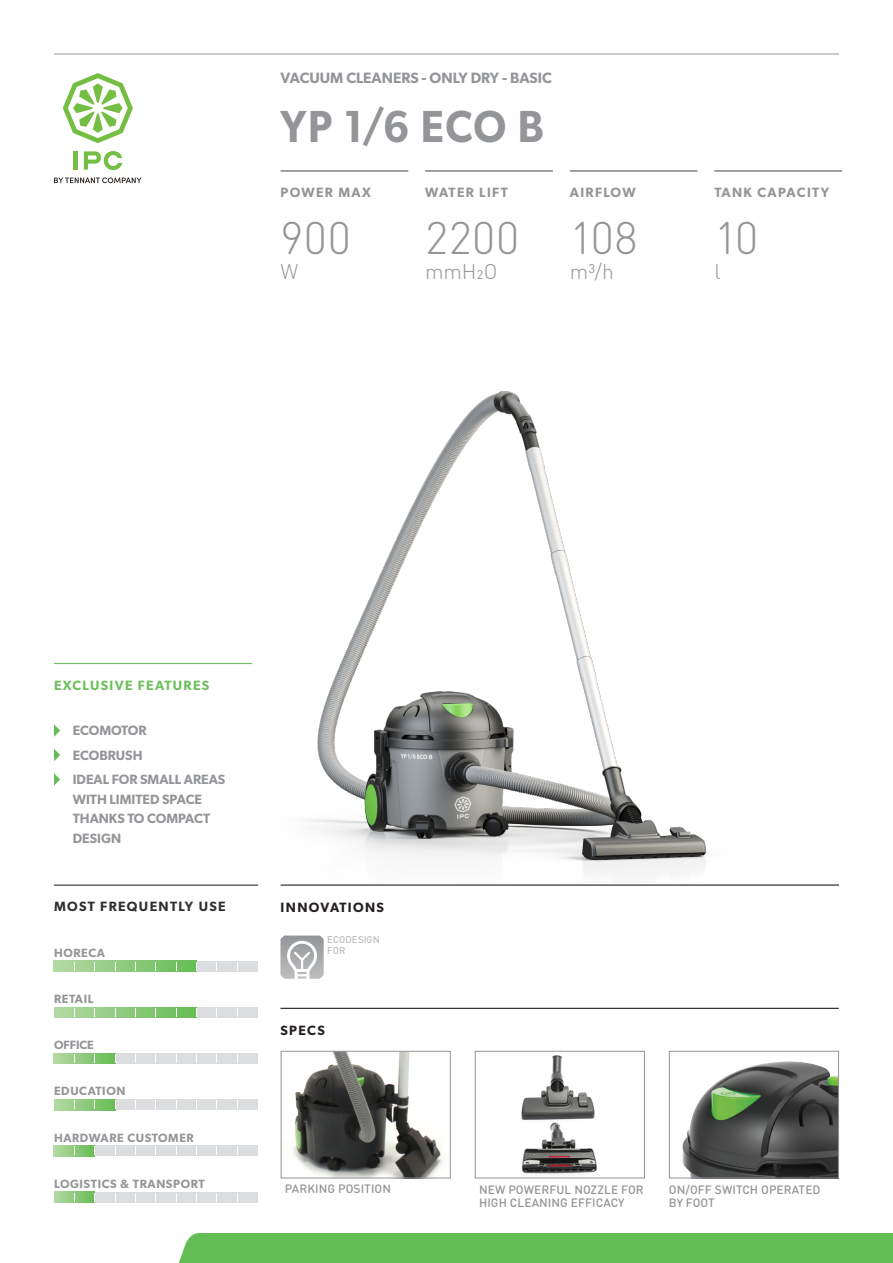
<style>
.page{position:relative;width:893px;height:1263px;background:#fff}
.page>*{position:absolute;margin:0;border:0;box-sizing:border-box;transform-origin:0 0}
.t1{font:300 45px "DIN Round Pro";letter-spacing:.01em;color:#939598}
.Titolo_Only_Dry{font:600 45px "Gibson";color:#939598;scale:.93 1}
.t2{font:300 21px "DIN Round Pro";letter-spacing:.005em;color:#939598}
.t3{font:600 15px "Gibson";color:#939598}
.t4{font:600 13.5px/19.5px "Gibson";color:#939598}
.t5{font:600 13.5px "Gibson";letter-spacing:.1em;color:#939598}
.t6{font:600 13.5px "Gibson";letter-spacing:.1em;color:#6ec05c}
.t7{font:600 13.5px "Gibson";letter-spacing:.1em;color:#312f30}
.t8{font:600 13.5px "Gibson";letter-spacing:.1em;color:#231f20}
.t9{font:500 12px/13.5px "DIN Round Pro";letter-spacing:.005em;color:#939598}
.t10{font:600 12px "Gibson";letter-spacing:.05em;color:#939598}
.t11{font:500 9.75px "DIN Round Pro";color:#bcbdc0}
</style>
<div class="page">
<hr style="left:54px;top:54px;width:785px;height:1px;background:#939598">
<div style="left:179px;top:1233px;width:714px;height:30px;background:#65bd55"></div>
<hr style="left:74px;top:151px;width:4px;height:19px;background:#74bf43">
<svg style="left:84px;top:151px;width:38px;height:19px"></svg>
<svg style="left:63px;top:73px;width:70px;height:70px"></svg>
<svg style="left:54px;top:177px;width:88px;height:6px"></svg>
<img style="left:307px;top:391px;width:400px;height:484px">
<img style="left:682px;top:1062px;width:155px;height:114px">
<div style="left:669px;top:1051px;width:170px;height:127px;border:1px solid #939598"></div>
<img style="left:283px;top:1053px;width:162px;height:123px">
<div style="left:281px;top:1051px;width:170px;height:127px;border:1px solid #939598"></div>
<div style="left:475px;top:1051px;width:170px;height:127px;border:1px solid #939598"></div>
<hr style="left:281px;top:884px;width:558px;height:2px;background:#231f20">
<hr style="left:280px;top:1008px;width:559px;height:1px;background:#231f20">
<hr style="left:54px;top:663px;width:198px;height:1px;background:#6ec05c">
<svg style="left:54px;top:724px;width:6px;height:13px"></svg>
<svg style="left:54px;top:749px;width:6px;height:12px"></svg>
<svg style="left:54px;top:773px;width:6px;height:13px"></svg>
<img style="left:520px;top:1052px;width:77px;height:68px">
<img style="left:520px;top:1122px;width:79px;height:55px">
<hr style="left:281px;top:170px;width:127px;height:1px;background:#939598">
<hr style="left:425px;top:170px;width:128px;height:1px;background:#939598">
<hr style="left:570px;top:170px;width:127px;height:1px;background:#939598">
<hr style="left:714px;top:170px;width:128px;height:1px;background:#939598">
<hr style="left:281px;top:171px;width:127px;height:1px;background:#939598">
<hr style="left:425px;top:171px;width:128px;height:1px;background:#939598">
<hr style="left:570px;top:171px;width:127px;height:1px;background:#939598">
<hr style="left:714px;top:171px;width:128px;height:1px;background:#939598">
<hr style="left:54px;top:884px;width:204px;height:2px;background:#312f30">
<div style="left:54px;top:1099px;width:204px;height:11px;background:#dcdddf"></div>
<svg style="left:54px;top:1099px;width:61px;height:11px"></svg>
<div style="left:54px;top:961px;width:204px;height:10px;background:#dcdddf"></div>
<svg style="left:54px;top:961px;width:143px;height:10px"></svg>
<div style="left:54px;top:1053px;width:204px;height:11px;background:#dcdddf"></div>
<svg style="left:54px;top:1053px;width:61px;height:11px"></svg>
<div style="left:54px;top:1007px;width:204px;height:11px;background:#dcdddf"></div>
<svg style="left:54px;top:1007px;width:142px;height:11px;background:#91cc81"></svg>
<div style="left:54px;top:1145px;width:204px;height:11px;background:#dcdddf"></div>
<svg style="left:54px;top:1146px;width:41px;height:10px"></svg>
<div style="left:54px;top:1192px;width:204px;height:10px;background:#dcdddf"></div>
<svg style="left:54px;top:1192px;width:41px;height:10px"></svg>
<svg style="left:280px;top:935px;width:44px;height:44px"></svg>
<p class="t3" style="left:281px;top:69px;width:273px">VACUUM CLEANERS - ONLY DRY - BASIC</p>
<p class="Titolo_Only_Dry" style="left:281px;top:100px;width:285px">YP 1/6 ECO B</p>
<p class="t5" style="left:281px;top:185px;width:92px">POWER MAX</p>
<p class="t5" style="left:425px;top:185px;width:84px">WATER LIFT</p>
<p class="t5" style="left:570px;top:185px;width:67px">AIRFLOW</p>
<p class="t5" style="left:714px;top:185px;width:116px">TANK CAPACITY</p>
<p class="t1" style="left:281px;top:208px;width:72px">900</p>
<p class="t2" style="left:281px;top:257px;width:19px">W</p>
<p class="t1" style="left:425px;top:208px;width:95px">2200</p>
<p class="t2" style="left:425px;top:257px;width:74px">mmH2O</p>
<p class="t1" style="left:570px;top:208px;width:69px">108</p>
<p class="t2" style="left:570px;top:257px;width:46px">m³/h</p>
<p class="t1" style="left:714px;top:208px;width:46px">10</p>
<p class="t2" style="left:714px;top:257px;width:8px">l</p>
<p class="t6" style="left:54px;top:677px;width:157px">EXCLUSIVE FEATURES</p>
<p class="t4" style="left:73px;top:720px;width:75px">ECOMOTOR</p>
<p class="t4" style="left:73px;top:745px;width:71px">ECOBRUSH</p>
<p class="t4" style="left:73px;top:769px;width:154px">IDEAL FOR SMALL AREAS<br>WITH LIMITED SPACE<br>THANKS TO COMPACT<br>DESIGN</p>
<p class="t7" style="left:54px;top:898px;width:173px">MOST FREQUENTLY USE</p>
<p class="t10" style="left:54px;top:945px;width:53px">HORECA</p>
<p class="t10" style="left:54px;top:992px;width:41px">RETAIL</p>
<p class="t10" style="left:54px;top:1038px;width:41px">OFFICE</p>
<p class="t10" style="left:54px;top:1084px;width:73px">EDUCATION</p>
<p class="t10" style="left:54px;top:1130px;width:141px">HARDWARE CUSTOMER</p>
<p class="t10" style="left:54px;top:1176px;width:152px">LOGISTICS &amp; TRANSPORT</p>
<p class="t8" style="left:281px;top:899px;width:105px">INNOVATIONS</p>
<p class="t11" style="left:327px;top:933px;width:54px">ECODESIGN</p>
<p class="t11" style="left:327px;top:944px;width:20px">FOR</p>
<p class="t8" style="left:280px;top:1022px;width:46px">SPECS</p>
<p class="t9" style="left:285px;top:1182px;width:108px">PARKING POSITION</p>
<p class="t9" style="left:479px;top:1182px;width:166px">NEW POWERFUL NOZZLE FOR<br>HIGH CLEANING EFFICACY</p>
<p class="t9" style="left:669px;top:1182px;width:153px">ON/OFF SWITCH OPERATED<br>BY FOOT</p>
</div>
